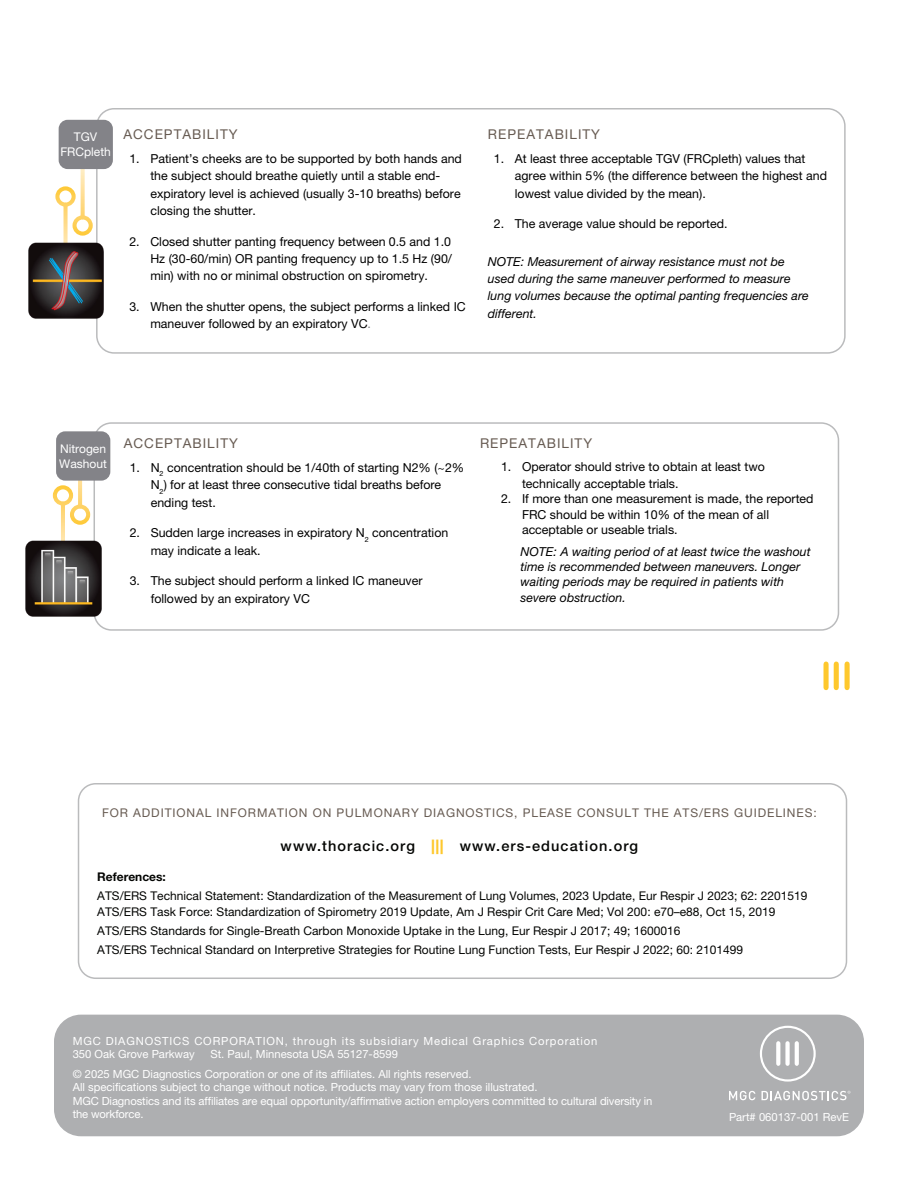
<style>
.page{position:relative;width:918px;height:1188px;background:#fff}
.page>*{position:absolute;margin:0;border:0;box-sizing:border-box;transform-origin:0 0}
.references{font:500 14.55px "Helvetica Neue LT Pro";letter-spacing:.075em;color:#040503}
.bodyhead_-_all_caps_brown{font:13.5px "Helvetica Neue LT Pro";letter-spacing:.075em;color:#675b52}
.t1{font:12.3px/17.2px "Helvetica Neue LT Pro";color:#000}
.bodycopy_-_cool_grey{font:italic 12.3px/17.2px "Helvetica Neue LT Pro";color:#000}
.references-2{font:12px "Helvetica Neue LT Pro";color:#040503}
.bodyhead_-_all_caps_brown-2{font:12px "Helvetica Neue LT Pro";letter-spacing:.075em;color:#675b52}
.bodycopy_-_white{font:12px/15px "Helvetica Neue LT Pro";color:#fff;text-align:center}
.references-3{font:700 12px "Helvetica Neue LT Pro";color:#040503}
.address_block{font:11.25px/13.5px "Helvetica Neue LT Pro";color:#fff}
.address_block-2{font:11.25px/13.5px "Helvetica Neue LT Pro";letter-spacing:.075em;color:#fff}
.s1{color:#838388}
.s2{font-weight:800;color:#fec82d}
</style>
<div class="page">
<div style="left:54px;top:1015px;width:810px;height:121px;background:#aeafb1;border-radius:27px"></div>
<div style="left:96px;top:108px;width:750px;height:246px;border:2px solid #aeafb1;border-radius:17px"></div>
<svg style="left:64px;top:207px;width:4px;height:35px"></svg>
<div style="left:55px;top:186px;width:21px;height:21px;border:4px solid #fff;border-radius:50%"></div>
<svg style="left:81px;top:169px;width:4px;height:46px"></svg>
<div style="left:73px;top:215px;width:20px;height:21px;border:4px solid #fff;border-radius:50%"></div>
<div style="left:59px;top:120px;width:54px;height:49px;background:#838388;border-radius:9px"></div>
<img style="left:28px;top:242px;width:76px;height:77px">
<div style="left:78px;top:783px;width:769px;height:196px;border:2px solid #aeafb1;border-radius:17px"></div>
<svg style="left:760px;top:1026px;width:56px;height:56px"></svg>
<svg style="left:776px;top:1041px;width:4px;height:25px"></svg>
<div style="left:785px;top:1041px;width:5px;height:25px;background:#fff;border-radius:2px"></div>
<hr style="left:795px;top:1041px;width:4px;height:25px;background:#fff;border-radius:2px">
<svg style="left:729px;top:1091px;width:26px;height:9px"></svg>
<svg style="left:762px;top:1091px;width:88px;height:9px"></svg>
<div style="left:94px;top:422px;width:745px;height:209px;border:2px solid #aeafb1;border-radius:17px"></div>
<svg style="left:61px;top:506px;width:4px;height:33px"></svg>
<div style="left:53px;top:485px;width:20px;height:21px;border:4px solid #fff;border-radius:50%"></div>
<svg style="left:78px;top:481px;width:4px;height:24px"></svg>
<div style="left:70px;top:505px;width:20px;height:20px;border:4px solid #fff;border-radius:50%"></div>
<div style="left:56px;top:431px;width:54px;height:50px;background:#838388;border-radius:9px"></div>
<img style="left:25px;top:539px;width:77px;height:78px">
<div style="left:824px;top:664px;width:5px;height:24px;background:#fec82d"></div>
<div style="left:834px;top:664px;width:5px;height:24px;background:#fec82d"></div>
<div style="left:845px;top:664px;width:5px;height:24px;background:#fec82d"></div>
<p class="bodycopy_-_white" style="left:60px;top:129px;width:52px">TGV<br>FRCpleth</p>
<p class="bodyhead_-_all_caps_brown" style="left:123px;top:126px;width:116px">ACCEPTABILITY</p>
<p class="t1" style="left:150px;top:150px;width:313px;text-indent:-21px">1. Patient’s cheeks are to be supported by both hands and the subject should breathe quietly until a stable end&shy;expiratory level is achieved (usually 3-10 breaths) before closing the shutter.</p>
<p class="t1" style="left:150px;top:232px;width:303px;text-align:justify;text-indent:-21px">2. Closed shutter panting frequency between 0.5 and 1.0<br>Hz (30-60/min) OR panting frequency up to 1.5 Hz (90/ min) with no or minimal obstruction on spirometry.</p>
<p class="t1" style="left:150px;top:298px;width:317px;text-indent:-21px">3. When the shutter opens, the subject performs a linked IC maneuver followed by an expiratory VC<span class="s1">.</span></p>
<p class="bodyhead_-_all_caps_brown" style="left:488px;top:126px;width:114px">REPEATABILITY</p>
<p class="t1" style="left:515px;top:150px;width:314px;text-indent:-21px">1. At least three acceptable TGV (FRCpleth) values that agree within 5% (the difference between the highest and lowest value divided by the mean).</p>
<p class="t1" style="left:494px;top:215px;width:235px">2. The average value should be reported.</p>
<p class="bodycopy_-_cool_grey" style="left:488px;top:253px;width:322px">NOTE: Measurement of airway resistance must not be used during the same maneuver performed to measure lung volumes because the optimal panting frequencies are different.</p>
<p class="bodycopy_-_white" style="left:59px;top:441px;width:49px;text-align:left">Nitrogen<br>Washout</p>
<p class="bodyhead_-_all_caps_brown" style="left:124px;top:435px;width:116px">ACCEPTABILITY</p>
<p class="t1" style="left:151px;top:459px;width:315px;text-indent:-21px">1. N<sub>2</sub> concentration should be 1/40th of starting N2% (~2%<br>N<sub>2</sub>) for at least three consecutive tidal breaths before ending test.</p>
<p class="t1" style="left:151px;top:524px;width:299px;text-indent:-21px">2. Sudden large increases in expiratory N<sub>2</sub> concentration may indicate a leak.</p>
<p class="t1" style="left:151px;top:572px;width:273px;text-indent:-21px">3. The subject should perform a linked IC maneuver followed by an expiratory VC</p>
<p class="bodyhead_-_all_caps_brown" style="left:480px;top:435px;width:114px">REPEATABILITY</p>
<p class="t1" style="left:522px;top:459px;width:244px;line-height:16.5px;text-indent:-21px">1. Operator should strive to obtain at least two technically acceptable trials.</p>
<p class="t1" style="left:522px;top:491px;width:293px;line-height:15.3px;text-indent:-21px">2. If more than one measurement is made, the reported<br>FRC should be within 10% of the mean of all acceptable or useable trials.</p>
<p class="bodycopy_-_cool_grey" style="left:521px;top:544px;width:292px;line-height:15.3px">NOTE: A waiting period of at least twice the washout time is recommended between maneuvers. Longer waiting periods may be required in patients with severe obstruction.</p>
<p class="bodyhead_-_all_caps_brown-2" style="left:102px;top:805px;width:716px">FOR ADDITIONAL INFORMATION ON PULMONARY DIAGNOSTICS, PLEASE CONSULT THE ATS/ERS GUIDELINES:</p>
<p class="references" style="left:281px;top:837px;width:359px">www.thoracic.org <span class="s2">|||</span> www.ers-education.org</p>
<p class="references-3" style="left:97px;top:870px;width:70px">References:</p>
<p class="references-2" style="left:97px;top:889px;width:712px">ATS/ERS Technical Statement: Standardization of the Measurement of Lung Volumes, 2023 Update, Eur Respir J 2023; 62: 2201519</p>
<p class="references-2" style="left:97px;top:905px;width:680px">ATS/ERS Task Force: Standardization of Spirometry 2019 Update, Am J Respir Crit Care Med; Vol 200: e70–e88, Oct 15, 2019</p>
<p class="references-2" style="left:97px;top:924px;width:585px">ATS/ERS Standards for Single-Breath Carbon Monoxide Uptake in the Lung, Eur Respir J 2017; 49; 1600016</p>
<p class="references-2" style="left:97px;top:942px;width:647px">ATS/ERS Technical Standard on Interpretive Strategies for Routine Lung Function Tests, Eur Respir J 2022; 60: 2101499</p>
<p class="address_block-2" style="left:73px;top:1034px;width:526px">MGC DIAGNOSTICS CORPORATION, through its subsidiary Medical Graphics Corporation<br>350 Oak Grove Parkway</p>
<p class="address_block" style="left:210px;top:1047px;width:189px">St. Paul, Minnesota USA 55127-8599</p>
<p class="address_block" style="left:73px;top:1067px;width:581px">© 2025 MGC Diagnostics Corporation or one of its affiliates. All rights reserved.<br>All specifications subject to change without notice. Products may vary from those illustrated.<br>MGC Diagnostics and its affiliates are equal opportunity/affirmative action employers committed to cultural diversity in the workforce.</p>
<p class="address_block" style="left:729px;top:1110px;width:122px">Part# 060137-001 RevE</p>
</div>
